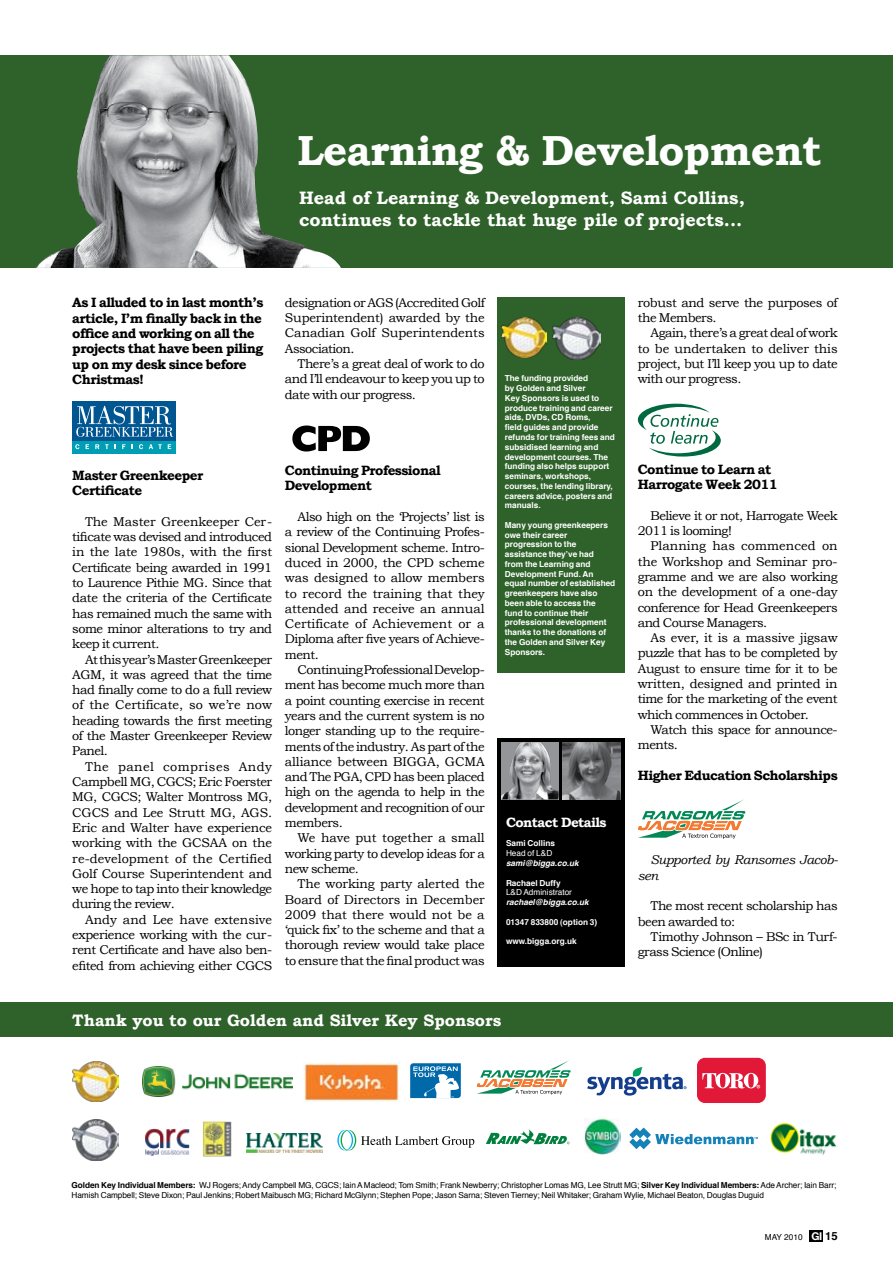
<style>
.page{position:relative;width:893px;height:1263px;background:#fff}
.page>*{position:absolute;margin:0;border:0;box-sizing:border-box;transform-origin:0 0}
.t1{font:700 42px "Bookman Old Style";letter-spacing:-.02em;color:#fff}
.t2{font:700 18px/21.6px "Bookman Old Style";color:#fff}
.t3{font:700 16.5px "Bookman Old Style";color:#fff}
.t4{font:700 13.5px/15.3px "Bookman Old Style";letter-spacing:-.04em;color:#000}
.t5{font:700 13.5px "Bookman Old Style";letter-spacing:-.04em;color:#fff}
.t6{font:12.75px/15.3px "Bookman Old Style";letter-spacing:-.04em;color:#000;text-align:justify}
.t7{font:italic 12.75px/15.3px "Bookman Old Style";letter-spacing:-.025em;color:#000}
.t8{font:700 8.25px/9.8px "Helvetica";color:#fff}
.t9{font:8.25px/9.8px "Helvetica";letter-spacing:-.01em;color:#000}
.t10{font:italic 700 8.25px "Helvetica";color:#fff}
.t11{font:8.25px "Helvetica";color:#fff}
.s1{font-weight:700}
.s2{font-family:"Helvetica Neue";font-weight:700;font-size:10.8px;color:#fff}
.s3{font-weight:700;font-size:11.25px}
</style>
<div class="page">
<div style="left:809px;top:1230px;width:14px;height:11px;background:#000"></div>
<div style="left:497px;top:738px;width:128px;height:229px;background:#000"></div>
<img style="left:563px;top:742px;width:57px;height:58px">
<img style="left:501px;top:742px;width:58px;height:57px">
<img style="left:72px;top:1061px;width:46px;height:40px">
<img style="left:72px;top:1120px;width:46px;height:40px">
<div style="left:0;top:1002px;width:893px;height:35px;background:#2f622a"></div>
<div style="left:497px;top:298px;width:128px;height:375px;background:#2f622a"></div>
<img style="left:501px;top:318px;width:46px;height:40px">
<img style="left:552px;top:317px;width:48px;height:42px">
<img style="left:142px;top:1066px;width:150px;height:30px">
<svg style="left:410px;top:1063px;width:51px;height:36px"></svg>
<img style="left:303px;top:1062px;width:97px;height:39px">
<svg style="left:477px;top:1060px;width:94px;height:34px"></svg>
<svg style="left:587px;top:1067px;width:100px;height:28px"></svg>
<div style="left:697px;top:1058px;width:68px;height:45px;background:#e11837;border-radius:8px"></div>
<svg style="left:702px;top:1073px;width:58px;height:16px"></svg>
<img style="left:145px;top:1128px;width:45px;height:28px">
<img style="left:203px;top:1121px;width:28px;height:35px">
<img style="left:247px;top:1133px;width:76px;height:19px">
<svg style="left:337px;top:1130px;width:137px;height:20px"></svg>
<svg style="left:486px;top:1129px;width:84px;height:15px"></svg>
<img style="left:584px;top:1118px;width:37px;height:37px">
<img style="left:770px;top:1122px;width:68px;height:33px">
<svg style="left:629px;top:1127px;width:129px;height:22px"></svg>
<div style="left:0;top:55px;width:893px;height:213px;background:#2f622a"></div>
<img style="left:36px;top:55px;width:305px;height:213px">
<div style="left:72px;top:402px;width:104px;height:39px;background:#005691"></div>
<div style="left:72px;top:441px;width:104px;height:12px;background:#009eb5"></div>
<svg style="left:76px;top:406px;width:97px;height:31px"></svg>
<svg style="left:75px;top:444px;width:4px;height:5px"></svg>
<svg style="left:86px;top:444px;width:3px;height:5px"></svg>
<svg style="left:95px;top:444px;width:4px;height:5px"></svg>
<svg style="left:105px;top:444px;width:4px;height:5px"></svg>
<svg style="left:122px;top:444px;width:4px;height:5px"></svg>
<svg style="left:139px;top:444px;width:4px;height:5px"></svg>
<svg style="left:149px;top:444px;width:13px;height:5px"></svg>
<svg style="left:168px;top:444px;width:3px;height:5px"></svg>
<svg style="left:292px;top:425px;width:78px;height:26px"></svg>
<svg style="left:638px;top:404px;width:83px;height:53px"></svg>
<svg style="left:638px;top:799px;width:107px;height:40px"></svg>
<h1 class="t1" style="left:297px;top:125px;width:526px">Learning &amp; Development</h1>
<h2 class="t2" style="left:299px;top:187px;width:447px">Head of Learning &amp; Development, Sami Collins, continues to tackle that huge pile of projects...</h2>
<p class="t4" style="left:72px;top:295px;width:193px">As I alluded to in last month’s article, I’m finally back in the office and working on all the projects that have been piling up on my desk since before<br>Christmas!</p>
<p class="t6" style="left:285px;top:295px;width:201px">designation or AGS (Accredited Golf Superintendent) awarded by the Canadian Golf Superintendents Association.</p>
<p class="t6" style="left:285px;top:356px;width:201px;text-indent:13px">There’s a great deal of work to do and I’ll endeavour to keep you up to date with our progress.</p>
<p class="t4" style="left:72px;top:467px;width:133px">Master Greenkeeper<br>Certificate</p>
<p class="t6" style="left:72px;top:514px;width:201px;text-indent:13px">The Master Greenkeeper Cer&shy;tificate was devised and introduced in the late 1980s, with the first Certificate being awarded in 1991 to Laurence Pithie MG. Since that date the criteria of the Certificate has remained much the same with some minor alterations to try and keep it current.</p>
<p class="t6" style="left:72px;top:651px;width:201px;text-indent:13px">At this year’s Master Greenkeeper AGM, it was agreed that the time had finally come to do a full review of the Certificate, so we’re now heading towards the first meeting of the Master Greenkeeper Review Panel.</p>
<p class="t6" style="left:72px;top:759px;width:201px;text-indent:13px">The panel comprises Andy Campbell MG, CGCS; Eric Foerster MG, CGCS; Walter Montross MG, CGCS and Lee Strutt MG, AGS.<br>Eric and Walter have experience working with the GCSAA on the re-development of the Certified Golf Course Superintendent and we hope to tap into their knowledge during the review.</p>
<p class="t6" style="left:72px;top:912px;width:201px;text-indent:13px">Andy and Lee have extensive experience working with the cur&shy;rent Certificate and have also ben&shy;efited from achieving either CGCS</p>
<p class="t4" style="left:285px;top:463px;width:157px">Continuing Professional<br>Development</p>
<p class="t6" style="left:285px;top:509px;width:201px;text-indent:13px">Also high on the ‘Projects’ list is a review of the Continuing Profes&shy;sional Development scheme. Intro&shy;duced in 2000, the CPD scheme was designed to allow members to record the training that they attended and receive an annual Certificate of Achievement or a Diploma after five years of Achieve&shy;ment.</p>
<p class="t6" style="left:285px;top:662px;width:201px;text-indent:13px">Continuing Professional Develop&shy;ment has become much more than a point counting exercise in recent years and the current system is no longer standing up to the require&shy;ments of the industry. As part of the alliance between BIGGA, GCMA and The PGA, CPD has been placed high on the agenda to help in the development and recognition of our members.</p>
<p class="t6" style="left:285px;top:830px;width:201px;text-indent:13px">We have put together a small working party to develop ideas for a new scheme.</p>
<p class="t6" style="left:285px;top:876px;width:201px;text-indent:13px">The working party alerted the Board of Directors in December 2009 that there would not be a ‘quick fix’ to the scheme and that a thorough review would take place to ensure that the final product was</p>
<p class="t8" style="left:505px;top:374px;width:112px">The funding provided<br>by Golden and Silver<br>Key Sponsors is used to produce training and career aids, DVDs, CD Roms,<br>field guides and provide refunds for training fees and subsidised learning and development courses. The funding also helps support seminars, workshops, courses, the lending library, careers advice, posters and manuals.</p>
<p class="t8" style="left:505px;top:520px;width:112px">Many young greenkeepers owe their career progression to the assistance they’ve had<br>from the Learning and<br>Development Fund. An equal number of established greenkeepers have also been able to access the fund to continue their professional development thanks to the donations of the Golden and Silver Key<br>Sponsors.</p>
<p class="t5" style="left:506px;top:814px;width:102px">Contact Details</p>
<p class="t8" style="left:506px;top:839px;width:51px">Sami Collins</p>
<p class="t11" style="left:506px;top:847px;width:48px">Head of L&amp;D</p>
<p class="t10" style="left:506px;top:856px;width:74px">sami@bigga.co.uk</p>
<p class="t8" style="left:506px;top:878px;width:56px">Rachael Duffy</p>
<p class="t11" style="left:506px;top:886px;width:68px">L&amp;D Administrator</p>
<p class="t10" style="left:506px;top:895px;width:84px">rachael@bigga.co.uk</p>
<p class="t8" style="left:506px;top:917px;width:93px">01347 833800 (option 3)</p>
<p class="t8" style="left:506px;top:936px;width:72px">www.bigga.org.uk</p>
<p class="t6" style="left:638px;top:295px;width:201px">robust and serve the purposes of the Members.</p>
<p class="t6" style="left:638px;top:325px;width:201px;text-indent:13px">Again, there’s a great deal of work to be undertaken to deliver this project, but I’ll keep you up to date with our progress.</p>
<p class="t4" style="left:638px;top:461px;width:141px">Continue to Learn at<br>Harrogate Week 2011</p>
<p class="t6" style="left:638px;top:508px;width:201px;text-indent:13px">Believe it or not, Harrogate Week<br>2011 is looming!</p>
<p class="t6" style="left:638px;top:538px;width:201px;text-indent:13px">Planning has commenced on the Workshop and Seminar pro&shy;gramme and we are also working on the development of a one-day conference for Head Greenkeepers and Course Managers.</p>
<p class="t6" style="left:638px;top:630px;width:201px;text-indent:13px">As ever, it is a massive jigsaw puzzle that has to be completed by August to ensure time for it to be written, designed and printed in time for the marketing of the event which commences in October.</p>
<p class="t6" style="left:638px;top:722px;width:201px;text-indent:13px">Watch this space for announce&shy;ments.</p>
<p class="t4" style="left:638px;top:767px;width:201px">Higher Education Scholarships</p>
<p class="t7" style="left:638px;top:852px;width:202px;text-indent:13px">Supported by Ransomes Jacob&shy;sen</p>
<p class="t6" style="left:638px;top:898px;width:201px;text-indent:13px">The most recent scholarship has been awarded to:</p>
<p class="t6" style="left:638px;top:929px;width:201px;text-indent:13px">Timothy Johnson – BSc in Turf&shy;grass Science (Online)</p>
<p class="t3" style="left:72px;top:1011px;width:431px">Thank you to our Golden and Silver Key Sponsors</p>
<p class="t9" style="left:72px;top:1181px;width:766px"><span class="s1">Golden Key Individual Members:</span> WJ Rogers; Andy Campbell MG, CGCS; Iain A Macleod; Tom Smith; Frank Newberry; Christopher Lomas MG, Lee Strutt MG; <span class="s1">Silver Key Individual Members:</span> Ade Archer; Iain Barr;<br>Hamish Campbell; Steve Dixon; Paul Jenkins; Robert Maibusch MG; Richard McGlynn; Stephen Pope; Jason Sarna; Steven Tierney; Neil Whitaker; Graham Wylie, Michael Beaton, Douglas Duguid</p>
<p class="t9" style="left:765px;top:1232px;width:74px">MAY 2010 <span class="s2">GI</span> <span class="s3">15</span></p>
</div>
